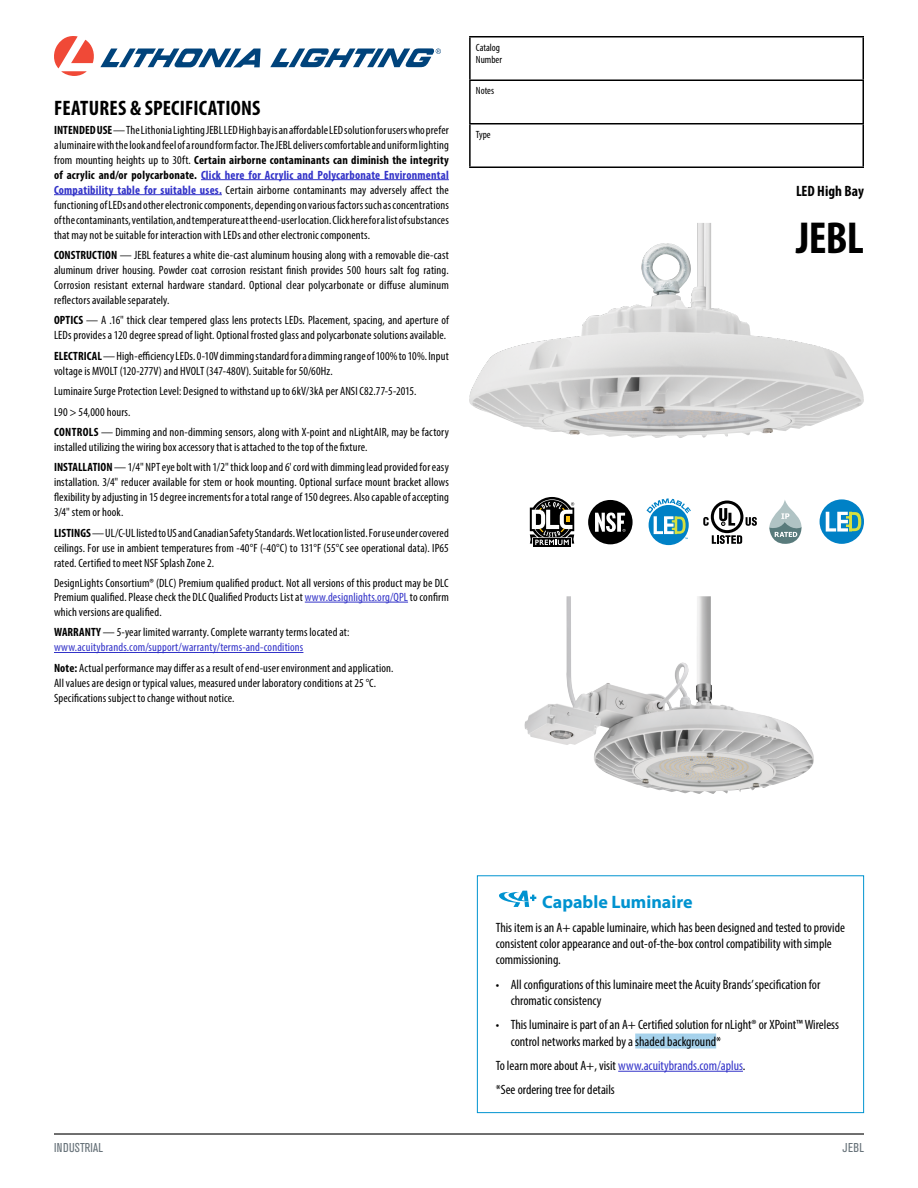
<style>
.page{position:relative;width:918px;height:1188px;background:#fff}
.page>*{position:absolute;margin:0;border:0;box-sizing:border-box;transform-origin:0 0}
.t1{font:700 condensed 45px "Myriad Pro";color:#000}
.t2{font:700 condensed 21px "Myriad Pro";letter-spacing:.01em;color:#000}
.t3{font:700 18px "Myriad Pro";color:#0093d0}
.t4{font:700 condensed 15px "Myriad Pro";color:#000}
.t5{font:condensed 13.5px/16.2px "Myriad Pro";color:#000}
.t6{font:condensed 12.75px "Akzidenz Grotesk BE";letter-spacing:.02em;color:#68737a}
.t7{font:condensed 12px/15px "Myriad Pro";letter-spacing:.01em;color:#000;text-align:justify}
.t8{font:condensed 12px/15px "Myriad Pro";letter-spacing:.01em;color:#3232c8}
.t9{font:condensed 10.5px/12.6px "Myriad Pro";color:#000}
.s1{font-weight:700}
.s2{font-weight:700;color:#3232c8}
.s3{color:#3232c8}
.s4{font-weight:700;color:#000}
.s5{color:#000}
</style>
<div class="page">
<img style="left:469px;top:223px;width:395px;height:215px">
<hr style="left:201px;top:179px;width:248px;height:1px;background:#3232c8">
<hr style="left:54px;top:194px;width:168px;height:1px;background:#3232c8">
<hr style="left:305px;top:602px;width:103px;height:1px;background:#3232c8">
<hr style="left:54px;top:652px;width:249px;height:1px;background:#3232c8">
<hr style="left:469px;top:36px;width:395px;height:2px;background:#000">
<hr style="left:469px;top:38px;width:2px;height:42px;background:#000">
<hr style="left:862px;top:38px;width:2px;height:42px;background:#000">
<hr style="left:469px;top:80px;width:395px;height:1px;background:#000">
<hr style="left:469px;top:81px;width:2px;height:42px;background:#000">
<hr style="left:862px;top:81px;width:2px;height:42px;background:#000">
<hr style="left:469px;top:123px;width:395px;height:1px;background:#000">
<hr style="left:469px;top:124px;width:2px;height:42px;background:#000">
<hr style="left:862px;top:124px;width:2px;height:42px;background:#000">
<hr style="left:469px;top:166px;width:395px;height:2px;background:#000">
<hr style="left:54px;top:1133px;width:810px;height:2px;background:#000">
<svg style="left:54px;top:36px;width:207px;height:40px"></svg>
<svg style="left:270px;top:48px;width:171px;height:19px"></svg>
<div style="left:820px;top:499px;width:44px;height:45px;background:#0081c6;border-radius:50%"></div>
<svg style="left:826px;top:512px;width:35px;height:20px"></svg>
<svg style="left:769px;top:500px;width:33px;height:44px"></svg>
<svg style="left:703px;top:501px;width:54px;height:43px"></svg>
<div style="left:533px;top:538px;width:38px;height:8px;background:#000"></div>
<svg style="left:530px;top:497px;width:44px;height:48px"></svg>
<div style="left:649px;top:505px;width:40px;height:40px;background:#0081c6;border-radius:50%"></div>
<svg style="left:646px;top:498px;width:45px;height:41px"></svg>
<img style="left:525px;top:596px;width:289px;height:198px">
<div style="left:635px;top:1034px;width:81px;height:15px;background:#a6d2ec"></div>
<hr style="left:618px;top:1071px;width:125px;height:1px;background:#3232c8">
<div style="left:477px;top:875px;width:387px;height:238px;border:1px solid #0093d0"></div>
<svg style="left:499px;top:891px;width:37px;height:16px"></svg>
<div style="left:588px;top:500px;width:45px;height:44px;background:#000;border-radius:50%"></div>
<svg style="left:595px;top:513px;width:31px;height:19px"></svg>
<h2 class="t2" style="left:54px;top:95px;width:208px">FEATURES &amp; SPECIFICATIONS</h2>
<p class="t7" style="left:54px;top:122px;width:396px"><span class="s1">INTENDED USE</span> — The Lithonia Lighting JEBL LED High bay is an affordable LED solution for users who prefer a luminaire with the look and feel of a round form factor. The JEBL delivers comfortable and uniform lighting from mounting heights up to 30ft. <span class="s1">Certain airborne contaminants can diminish the integrity of acrylic and/or polycarbonate.</span> <span class="s2">Click here for Acrylic and Polycarbonate Environmental Compatibility table for suitable uses.</span> Certain airborne contaminants may adversely affect the functioning of LEDs and other electronic components, depending on various factors such as concentrations of the contaminants, ventilation, and temperature at the end-user location. Click here for a list of substances that may not be suitable for interaction with LEDs and other electronic components.</p>
<p class="t7" style="left:54px;top:247px;width:396px"><span class="s1">CONSTRUCTION</span> — JEBL features a white die-cast aluminum housing along with a removable die-cast aluminum driver housing. Powder coat corrosion resistant finish provides 500 hours salt fog rating.<br>Corrosion resistant external hardware standard. Optional clear polycarbonate or diffuse aluminum reflectors available separately.</p>
<p class="t7" style="left:54px;top:313px;width:396px"><span class="s1">OPTICS</span> — A .16" thick clear tempered glass lens protects LEDs. Placement, spacing, and aperture of<br>LEDs provides a 120 degree spread of light. Optional frosted glass and polycarbonate solutions available.</p>
<p class="t7" style="left:54px;top:348px;width:396px"><span class="s1">ELECTRICAL</span> — High-efficiency LEDs. 0-10V dimming standard for a dimming range of 100% to 10%. Input voltage is MVOLT (120-277V) and HVOLT (347-480V). Suitable for 50/60Hz.</p>
<p class="t7" style="left:54px;top:381px;width:396px;line-height:20.4px;text-align:left">Luminaire Surge Protection Level: Designed to withstand up to 6kV/3kA per ANSI C82.77-5-2015.<br>L90 &gt; 54,000 hours.<br><span class="s1">CONTROLS</span> — Dimming and non-dimming sensors, along with X-point and nLightAIR, may be factory</p>
<p class="t7" style="left:54px;top:437px;width:396px;line-height:20.4px">installed utilizing the wiring box accessory that is attached to the top of the fixture.<br><span class="s1">INSTALLATION</span> — 1/4" NPT eye bolt with 1/2" thick loop and 6' cord with dimming lead provided for easy</p>
<p class="t7" style="left:54px;top:475px;width:396px">installation. 3/4" reducer available for stem or hook mounting. Optional surface mount bracket allows flexibility by adjusting in 15 degree increments for a total range of 150 degrees. Also capable of accepting 3/4" stem or hook.</p>
<p class="t7" style="left:54px;top:525px;width:396px"><span class="s1">LISTINGS</span> — UL/C-UL listed to US and Canadian Safety Standards. Wet location listed. For use under covered ceilings. For use in ambient temperatures from -40°F (-40°C) to 131°F (55°C see operational data). IP65 rated. Certified to meet NSF Splash Zone 2.</p>
<p class="t7" style="left:54px;top:575px;width:396px">DesignLights Consortium® (DLC) Premium qualified product. Not all versions of this product may be DLC Premium qualified. Please check the DLC Qualified Products List at <span class="s3">www.designlights.org/QPL</span> to confirm which versions are qualified.</p>
<p class="t8" style="left:54px;top:625px;width:297px"><span class="s4">WARRANTY</span> <span class="s5">— 5-year limited warranty. Complete warranty terms located at: </span>www.acuitybrands.com/support/warranty/terms-and-conditions</p>
<p class="t7" style="left:54px;top:660px;width:341px;text-align:left"><span class="s1">Note:</span> Actual performance may differ as a result of end-user environment and application.<br>All values are design or typical values, measured under laboratory conditions at 25 °C.<br>Specifications subject to change without notice.</p>
<p class="t9" style="left:476px;top:41px;width:28px">Catalog<br>Number</p>
<p class="t9" style="left:476px;top:84px;width:20px">Notes</p>
<p class="t9" style="left:476px;top:128px;width:16px">Type</p>
<p class="t4" style="left:796px;top:182px;width:69px">LED High Bay</p>
<h1 class="t1" style="left:796px;top:210px;width:69px">JEBL</h1>
<h3 class="t3" style="left:542px;top:892px;width:152px">Capable Luminaire</h3>
<p class="t5" style="left:496px;top:919px;width:351px">This item is an A+ capable luminaire, which has been designed and tested to provide consistent color appearance and out-of-the-box control compatibility with simple commissioning.</p>
<p class="t5" style="left:511px;top:976px;width:311px;text-indent:-15px">• All configurations of this luminaire meet the Acuity Brands’ specification for chromatic consistency</p>
<p class="t5" style="left:511px;top:1017px;width:330px;text-indent:-15px">• This luminaire is part of an A+ Certified solution for nLight® or XPoint™ Wireless control networks marked by a shaded background*</p>
<p class="t5" style="left:496px;top:1053px;width:251px;line-height:24.3px">To learn more about A+, visit <span class="s3">www.acuitybrands.com/aplus</span>. *See ordering tree for details</p>
<p class="t6" style="left:54px;top:1141px;width:51px">INDUSTRIAL</p>
<p class="t6" style="left:843px;top:1141px;width:23px">JEBL</p>
</div>
